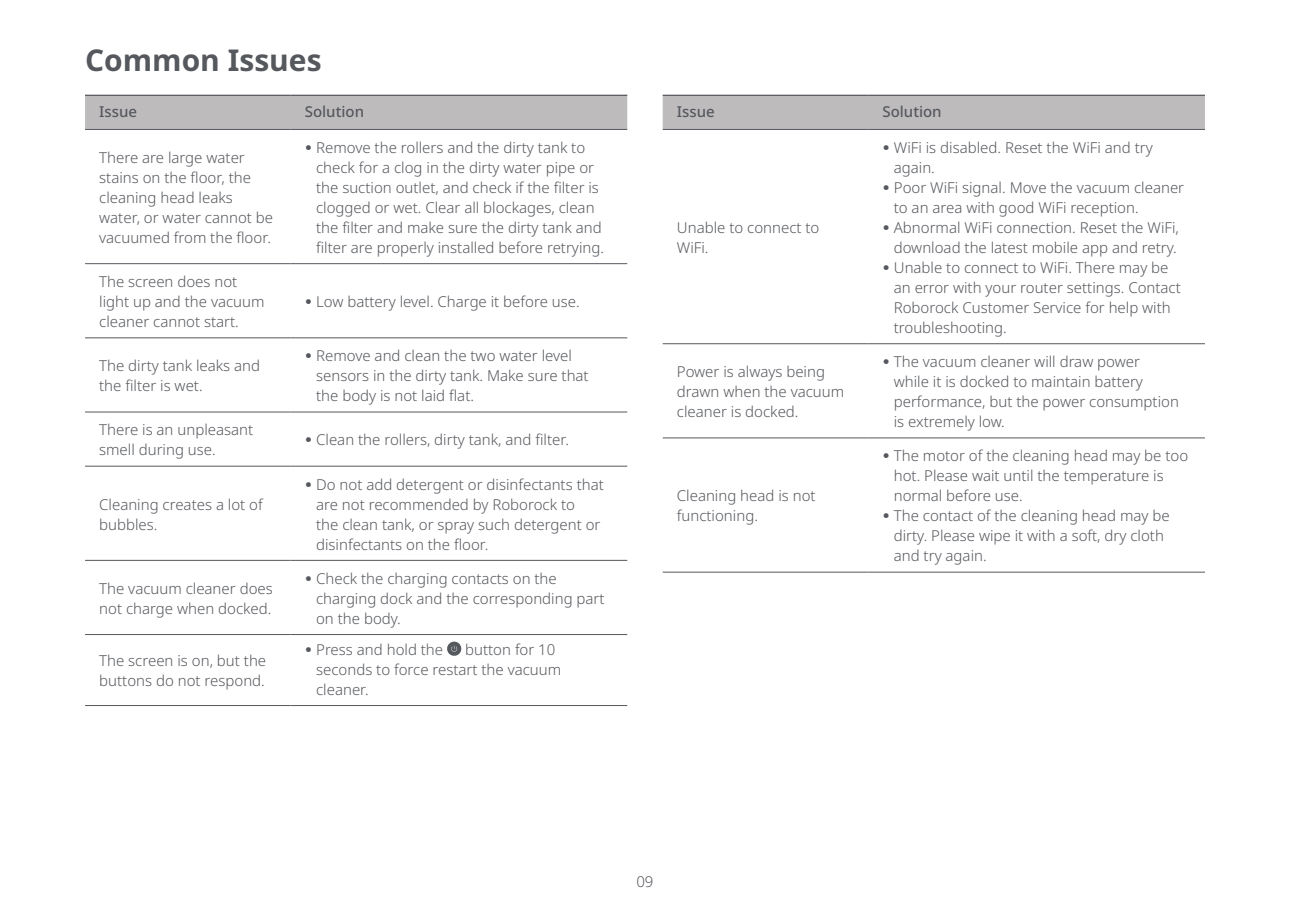
<style>
.page{position:relative;width:1290px;height:922px;background:#fff}
.page>*{position:absolute;margin:0;border:0;box-sizing:border-box;transform-origin:0 0}
.t1{font:700 30px "Noto Sans";color:#55585d}
.t2{font:300 15px/20px "Noto Sans";color:#55585d}
.t3{font:500 15px "Noto Sans";color:#55585d}
.s1{font-family:"Ping Fang SC";font-weight:400}
</style>
<div class="page">
<div style="left:85px;top:96px;width:542px;height:33px;background:#bebbbd"></div>
<hr style="left:85px;top:95px;width:206px;height:1px;background:#55585d">
<hr style="left:291px;top:95px;width:336px;height:1px;background:#55585d">
<hr style="left:85px;top:129px;width:206px;height:1px;background:#55585d">
<hr style="left:291px;top:129px;width:336px;height:1px;background:#55585d">
<hr style="left:85px;top:263px;width:206px;height:1px;background:#55585d">
<hr style="left:291px;top:263px;width:336px;height:1px;background:#55585d">
<hr style="left:85px;top:337px;width:206px;height:1px;background:#55585d">
<hr style="left:291px;top:337px;width:336px;height:1px;background:#55585d">
<hr style="left:85px;top:411px;width:206px;height:1px;background:#55585d">
<hr style="left:291px;top:411px;width:336px;height:1px;background:#55585d">
<hr style="left:85px;top:465px;width:206px;height:1px;background:#55585d">
<hr style="left:291px;top:465px;width:336px;height:1px;background:#55585d">
<hr style="left:85px;top:559px;width:206px;height:1px;background:#55585d">
<hr style="left:291px;top:559px;width:336px;height:1px;background:#55585d">
<hr style="left:85px;top:634px;width:206px;height:1px;background:#55585d">
<hr style="left:291px;top:634px;width:336px;height:1px;background:#55585d">
<hr style="left:85px;top:705px;width:206px;height:1px;background:#55585d">
<hr style="left:291px;top:705px;width:336px;height:1px;background:#55585d">
<svg style="left:447px;top:641px;width:14px;height:14px"></svg>
<div style="left:663px;top:96px;width:542px;height:33px;background:#bebbbd"></div>
<hr style="left:663px;top:95px;width:205px;height:1px;background:#55585d">
<hr style="left:868px;top:95px;width:337px;height:1px;background:#55585d">
<hr style="left:663px;top:129px;width:205px;height:1px;background:#55585d">
<hr style="left:868px;top:129px;width:337px;height:1px;background:#55585d">
<hr style="left:663px;top:343px;width:205px;height:1px;background:#55585d">
<hr style="left:868px;top:343px;width:337px;height:1px;background:#55585d">
<hr style="left:663px;top:437px;width:205px;height:1px;background:#55585d">
<hr style="left:868px;top:437px;width:337px;height:1px;background:#55585d">
<hr style="left:663px;top:571px;width:205px;height:1px;background:#55585d">
<hr style="left:868px;top:571px;width:337px;height:1px;background:#55585d">
<h1 class="t1" style="left:85px;top:39px;width:238px">Common Issues</h1>
<p class="t3" style="left:99px;top:101px;width:39px">Issue</p>
<p class="t3" style="left:305px;top:101px;width:61px">Solution</p>
<p class="t2" style="left:99px;top:148px;width:175px">There are large water stains on the floor, the cleaning head leaks water, or water cannot be vacuumed from the floor.</p>
<p class="t2" style="left:316px;top:138px;width:289px;text-indent:-11px"><span class="s1">•</span> Remove the rollers and the dirty tank to check for a clog in the dirty water pipe or the suction outlet, and check if the filter is clogged or wet. Clear all blockages, clean the filter and make sure the dirty tank and filter are properly installed before retrying.</p>
<p class="t2" style="left:99px;top:272px;width:167px">The screen does not light up and the vacuum cleaner cannot start.</p>
<p class="t2" style="left:305px;top:292px;width:276px"><span class="s1">•</span> Low battery level. Charge it before use.</p>
<p class="t2" style="left:99px;top:356px;width:162px">The dirty tank leaks and the filter is wet.</p>
<p class="t2" style="left:316px;top:346px;width:274px;text-indent:-11px"><span class="s1">•</span> Remove and clean the two water level sensors in the dirty tank. Make sure that the body is not laid flat.</p>
<p class="t2" style="left:99px;top:420px;width:156px">There is an unpleasant smell during use.</p>
<p class="t2" style="left:305px;top:430px;width:266px"><span class="s1">•</span> Clean the rollers, dirty tank, and filter.</p>
<p class="t2" style="left:99px;top:494px;width:165px">Cleaning creates a lot of bubbles.</p>
<p class="t2" style="left:316px;top:474px;width:289px;text-indent:-11px"><span class="s1">•</span> Do not add detergent or disinfectants that are not recommended by Roborock to<br>the clean tank, or spray such detergent or disinfectants on the floor.</p>
<p class="t2" style="left:99px;top:578px;width:175px">The vacuum cleaner does not charge when docked.</p>
<p class="t2" style="left:316px;top:568px;width:290px;text-indent:-11px"><span class="s1">•</span> Check the charging contacts on the charging dock and the corresponding part on the body.</p>
<p class="t2" style="left:99px;top:651px;width:168px">The screen is on, but the buttons do not respond.</p>
<p class="t2" style="left:305px;top:639px;width:140px"><span class="s1">•</span> Press and hold the</p>
<p class="t2" style="left:316px;top:639px;width:247px;text-indent:149px">button for 10 seconds to force restart the vacuum cleaner.</p>
<p class="t3" style="left:677px;top:101px;width:39px">Issue</p>
<p class="t3" style="left:882px;top:101px;width:61px">Solution</p>
<p class="t2" style="left:677px;top:218px;width:144px">Unable to connect to<br>WiFi.</p>
<p class="t2" style="left:894px;top:138px;width:260px;text-indent:-11px"><span class="s1">•</span> WiFi is disabled. Reset the WiFi and try again.</p>
<p class="t2" style="left:894px;top:178px;width:292px;text-indent:-11px"><span class="s1">•</span> Poor WiFi signal. Move the vacuum cleaner to an area with good WiFi reception.</p>
<p class="t2" style="left:882px;top:218px;width:298px;text-align:right"><span class="s1">•</span> Abnormal WiFi connection. Reset the WiFi, download the latest mobile app and retry.</p>
<p class="t2" style="left:894px;top:258px;width:289px;text-indent:-11px"><span class="s1">•</span> Unable to connect to WiFi. There may be an error with your router settings. Contact Roborock Customer Service for help with troubleshooting.</p>
<p class="t2" style="left:677px;top:362px;width:169px">Power is always being drawn when the vacuum cleaner is docked.</p>
<p class="t2" style="left:894px;top:352px;width:287px;text-indent:-11px"><span class="s1">•</span> The vacuum cleaner will draw power while it is docked to maintain battery performance, but the power consumption is extremely low.</p>
<p class="t2" style="left:677px;top:486px;width:140px">Cleaning head is not functioning.</p>
<p class="t2" style="left:894px;top:446px;width:296px;text-indent:-11px"><span class="s1">•</span> The motor of the cleaning head may be too hot. Please wait until the temperature is normal before use.</p>
<p class="t2" style="left:894px;top:506px;width:277px;text-indent:-11px"><span class="s1">•</span> The contact of the cleaning head may be dirty. Please wipe it with a soft, dry cloth and try again.</p>
<p class="t2" style="left:636px;top:872px;width:19px">09</p>
</div>
